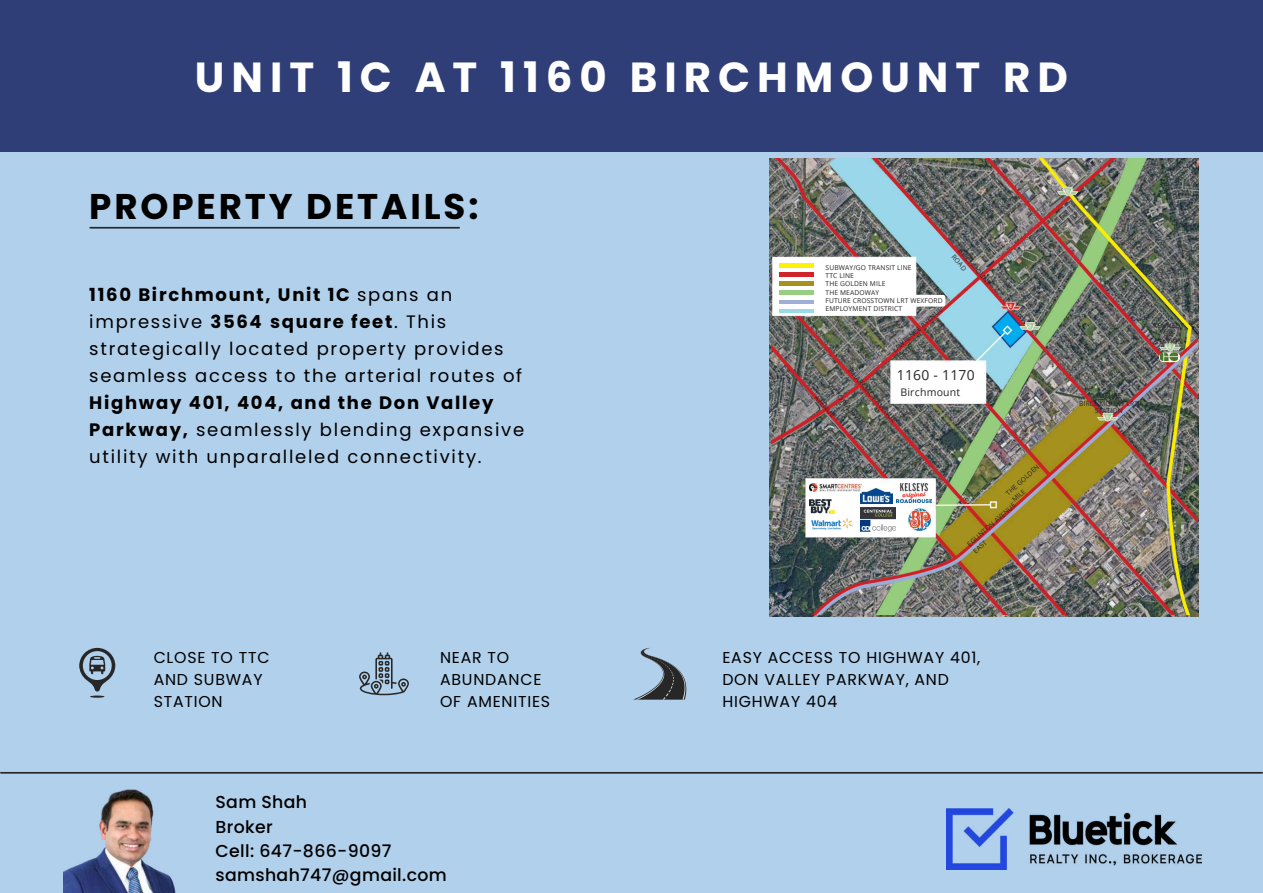
<style>
.page{position:relative;width:1263px;height:893px;background:#b1d0eb}
.page>*{position:absolute;margin:0;border:0;box-sizing:border-box;transform-origin:0 0}
.t1{font:700 42px "Poppins";letter-spacing:.165em;color:#fff}
.t2{font:700 35.7px "Poppins";letter-spacing:.08em;color:#000}
.t3{font:18px/27px "Poppins";letter-spacing:.095em;color:#000}
.t4{font:500 17.33px/24.2px "Poppins";letter-spacing:.02em;color:#000}
.t5{font:15.75px/21.9px "Poppins";letter-spacing:.05em;color:#000}
.t6{font:13.88px "Open Sans";letter-spacing:.02em;color:#272727}
.t7{font:10.5px "Open Sans";letter-spacing:.02em;color:#272727}
.t8{font:7.12px "Open Sans";color:#272727}
.t9{font:6.68px/8.3px "Open Sans";letter-spacing:.02em;color:#272727}
.s1{font-weight:700}
</style>
<div class="page">
<hr style="left:90px;top:227px;width:369px;height:2px;background:#272727">
<svg style="left:79px;top:648px;width:36px;height:49px"></svg>
<svg style="left:359px;top:652px;width:50px;height:43px"></svg>
<svg style="left:635px;top:648px;width:51px;height:51px"></svg>
<img style="left:947px;top:808px;width:254px;height:61px">
<img style="left:64px;top:773px;width:114px;height:120px">
<div style="left:0;top:0;width:1263px;height:151px;background:#303e77"></div>
<hr style="left:1px;top:772px;width:1261px;height:1px;background:#272727">
<img style="left:771px;top:159px;width:427px;height:455px">
<img style="left:897px;top:483px;width:34px;height:20px">
<img style="left:907px;top:507px;width:24px;height:25px">
<img style="left:810px;top:499px;width:24px;height:14px">
<img style="left:860px;top:507px;width:35px;height:25px">
<img style="left:860px;top:488px;width:33px;height:16px">
<img style="left:810px;top:483px;width:51px;height:8px">
<img style="left:810px;top:516px;width:44px;height:16px">
<svg style="left:1019px;top:322px;width:22px;height:9px"></svg>
<svg style="left:1097px;top:413px;width:21px;height:8px"></svg>
<img style="left:1155px;top:339px;width:29px;height:26px">
<img style="left:1160px;top:352px;width:18px;height:9px">
<svg style="left:929px;top:501px;width:68px;height:7px"></svg>
<svg style="left:823px;top:261px;width:122px;height:54px;background:#e6ebec"></svg>
<svg style="left:1057px;top:187px;width:21px;height:9px"></svg>
<hr style="left:779px;top:264px;width:35px;height:3px;background:#fff200">
<hr style="left:779px;top:273px;width:35px;height:3px;background:#d2232a">
<hr style="left:779px;top:282px;width:35px;height:3px;background:#a5911b">
<hr style="left:779px;top:291px;width:35px;height:3px;background:#97ce82">
<hr style="left:779px;top:300px;width:35px;height:4px;background:#9eafda">
<hr style="left:779px;top:309px;width:35px;height:4px;background:#9adaeb">
<h1 class="t1" style="left:195px;top:48px;width:875px">UNIT 1C AT 1160 BIRCHMOUNT RD</h1>
<h2 class="t2" style="left:89px;top:182px;width:391px">PROPERTY DETAILS:</h2>
<p class="t9" style="left:963px;top:247px;width:47px;line-height:9.1px;rotate:49deg">BIRCHMOUNT<br>ROAD</p>
<p class="t9" style="left:825px;top:263px;width:119px">SUBWAY/GO TRANSIT LINE<br>TTC LINE<br>THE GOLDEN MILE<br>THE MEADOWAY<br>FUTURE CROSSTOWN LRT WEXFORD<br>EMPLOYMENT DISTRICT</p>
<p class="t3" style="left:89px;top:281px;width:434px"><span class="s1">1160 Birchmount, Unit 1C</span> spans an impressive <span class="s1">3564 square feet</span>. This strategically located property provides seamless access to the arterial routes of</p>
<p class="t3" style="left:89px;top:389px;width:436px"><span class="s1">Highway 401, 404, and the Don Valley<br>Parkway,</span> seamlessly blending expansive utility with unparalleled connectivity.</p>
<p class="t9" style="left:1079px;top:392px;width:61px;line-height:7.6px;text-align:center">FUTURE<br>BIRCHMOUNT LRT<br>STATION</p>
<p class="t9" style="left:890px;top:347px;width:65px;line-height:9.1px;rotate:-41deg">LAWRENCE AVENUE<br>EAST</p>
<p class="t8" style="left:854px;top:366px;width:70px;rotate:49deg">PHARMACY AVENUE</p>
<p class="t6" style="left:897px;top:365px;width:79px">1160 - 1170</p>
<p class="t8" style="left:832px;top:381px;width:54px;rotate:49deg">VICTORIA PARK</p>
<p class="t7" style="left:900px;top:385px;width:61px">Birchmount</p>
<p class="t8" style="left:819px;top:392px;width:29px;rotate:49deg">AVENUE</p>
<p class="t9" style="left:1004px;top:490px;width:44px;line-height:9.1px;rotate:-42deg">THE GOLDEN<br>MILE</p>
<p class="t9" style="left:965px;top:541px;width:63px;line-height:9.1px;rotate:-41deg">EGLINTON AVENUE<br>EAST</p>
<p class="t9" style="left:1153px;top:322px;width:32px;line-height:7.6px;text-align:center">KENNEDY<br>GO<br>STATION</p>
<p class="t5" style="left:154px;top:646px;width:117px">CLOSE TO TTC<br>AND SUBWAY<br>STATION</p>
<p class="t5" style="left:440px;top:646px;width:112px">NEAR TO<br>ABUNDANCE<br>OF AMENITIES</p>
<p class="t5" style="left:722px;top:646px;width:259px">EASY ACCESS TO HIGHWAY 401,<br>DON VALLEY PARKWAY, AND<br>HIGHWAY 404</p>
<p class="t4" style="left:215px;top:790px;width:233px">Sam Shah<br>Broker<br>Cell: 647-866-9097 samshah747@gmail.com</p>
</div>
